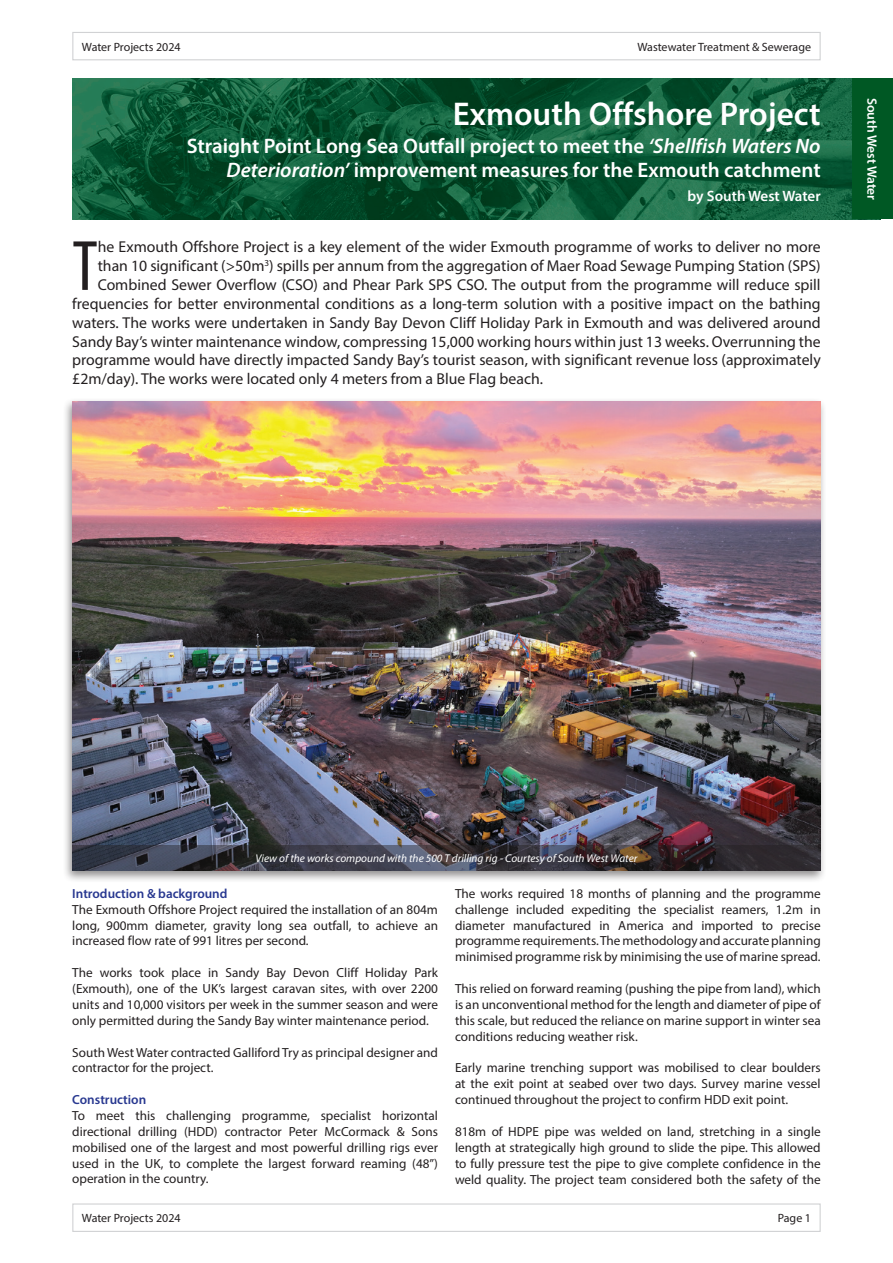
<style>
.page{position:relative;width:893px;height:1263px;background:#fff}
.page>*{position:absolute;margin:0;border:0;box-sizing:border-box;transform-origin:0 0}
.Intro{font:condensed 71.85px "Myriad Pro";color:#231f20}
.t1{font:600 33px "Myriad Pro";color:#fff}
.Sub-title{font:600 21px/24px "Myriad Pro";color:#fff;text-align:right}
.Intro-2{font:15.75px "Myriad Pro";color:#231f20}
.By_line{font:600 15px "Myriad Pro";color:#fff}
.t2{font:600 13.5px "Myriad Pro";color:#fff}
.Body_text{font:13.2px/15.9px "Myriad Pro";color:#231f20;text-align:justify}
.Sub-heads{font:600 13.2px "Myriad Pro";color:#283890}
.Header___Footer{font:12px "Myriad Pro";color:#231f20}
.t3{font:italic 11.25px "Myriad Pro";color:#fff}
.s1{font-style:italic}
</style>
<div class="page">
<div style="left:62px;top:397px;width:765px;height:486px;background:#231f20;opacity:.5"></div>
<img style="left:72px;top:402px;width:749px;height:443px">
<div style="left:72px;top:32px;width:749px;height:28px;border:1px solid #d1d2d4"></div>
<img style="left:72px;top:79px;width:780px;height:140px">
<svg style="left:72px;top:845px;width:749px;height:26px;background:#39363f"></svg>
<div style="left:72px;top:1203px;width:749px;height:29px;border:1px solid #d1d2d4"></div>
<div style="left:852px;top:79px;width:41px;height:140px;background:#005824"></div>
<p class="Header___Footer" style="left:82px;top:39px;width:100px">Water Projects 2024</p>
<p class="Header___Footer" style="left:637px;top:39px;width:175px">Wastewater Treatment &amp; Sewerage</p>
<p class="t1" style="left:453px;top:93px;width:369px">Exmouth Offshore Project</p>
<p class="Sub-title" style="left:187px;top:134px;width:635px">Straight Point Long Sea Outfall project to meet the <span class="s1">‘Shellfish Waters No<br>Deterioration’</span> improvement measures for the Exmouth catchment</p>
<p class="By_line" style="left:688px;top:187px;width:135px">by South West Water</p>
<p class="Intro" style="left:72px;top:223px;width:27px">T</p>
<p class="Intro-2" style="left:98px;top:237px;width:724px">he Exmouth Offshore Project is a key element of the wider Exmouth programme of works to deliver no more</p>
<p class="Intro-2" style="left:98px;top:256px;width:724px">than 10 significant (&gt;50m<sup>3</sup>) spills per annum from the aggregation of Maer Road Sewage Pumping Station (SPS)</p>
<p class="Intro-2" style="left:98px;top:275px;width:724px">Combined Sewer Overflow (CSO) and Phear Park SPS CSO. The output from the programme will reduce spill</p>
<p class="Intro-2" style="left:72px;top:294px;width:750px">frequencies for better environmental conditions as a long-term solution with a positive impact on the bathing</p>
<p class="Intro-2" style="left:72px;top:313px;width:750px">waters. The works were undertaken in Sandy Bay Devon Cliff Holiday Park in Exmouth and was delivered around</p>
<p class="Intro-2" style="left:72px;top:332px;width:750px">Sandy Bay’s winter maintenance window, compressing 15,000 working hours within just 13 weeks. Overrunning the</p>
<p class="Intro-2" style="left:72px;top:350px;width:750px">programme would have directly impacted Sandy Bay’s tourist season, with significant revenue loss (approximately</p>
<p class="Intro-2" style="left:72px;top:369px;width:472px">£2m/day). The works were located only 4 meters from a Blue Flag beach.</p>
<p class="t2" style="left:881px;top:98px;width:104px;rotate:90deg">South West Water</p>
<p class="t3" style="left:256px;top:852px;width:383px">View of the works compound with the 500 T drilling rig - Courtesy of South West Water</p>
<p class="Body_text" style="left:455px;top:885px;width:367px">The works required 18 months of planning and the programme challenge included expediting the specialist reamers, 1.2m in diameter manufactured in America and imported to precise programme requirements. The methodology and accurate planning minimised programme risk by minimising the use of marine spread.</p>
<p class="Body_text" style="left:455px;top:980px;width:367px">This relied on forward reaming (pushing the pipe from land), which is an unconventional method for the length and diameter of pipe of this scale, but reduced the reliance on marine support in winter sea conditions reducing weather risk.</p>
<p class="Body_text" style="left:455px;top:1060px;width:367px">Early marine trenching support was mobilised to clear boulders at the exit point at seabed over two days. Survey marine vessel continued throughout the project to confirm HDD exit point.</p>
<p class="Body_text" style="left:455px;top:1123px;width:367px">818m of HDPE pipe was welded on land, stretching in a single length at strategically high ground to slide the pipe. This allowed to fully pressure test the pipe to give complete confidence in the weld quality. The project team considered both the safety of the</p>
<p class="Sub-heads" style="left:72px;top:885px;width:157px">Introduction &amp; background</p>
<p class="Body_text" style="left:72px;top:901px;width:367px">The Exmouth Offshore Project required the installation of an 804m long, 900mm diameter, gravity long sea outfall, to achieve an increased flow rate of 991 litres per second.</p>
<p class="Body_text" style="left:72px;top:964px;width:367px">The works took place in Sandy Bay Devon Cliff Holiday Park (Exmouth), one of the UK’s largest caravan sites, with over 2200 units and 10,000 visitors per week in the summer season and were only permitted during the Sandy Bay winter maintenance period.</p>
<p class="Body_text" style="left:72px;top:1044px;width:367px">South West Water contracted Galliford Try as principal designer and contractor for the project.</p>
<p class="Sub-heads" style="left:72px;top:1091px;width:76px">Construction</p>
<p class="Body_text" style="left:72px;top:1107px;width:367px">To meet this challenging programme, specialist horizontal directional drilling (HDD) contractor Peter McCormack &amp; Sons mobilised one of the largest and most powerful drilling rigs ever used in the UK, to complete the largest forward reaming (48”) operation in the country.</p>
<p class="Header___Footer" style="left:82px;top:1211px;width:100px">Water Projects 2024</p>
<p class="Header___Footer" style="left:778px;top:1211px;width:35px">Page 1</p>
</div>
